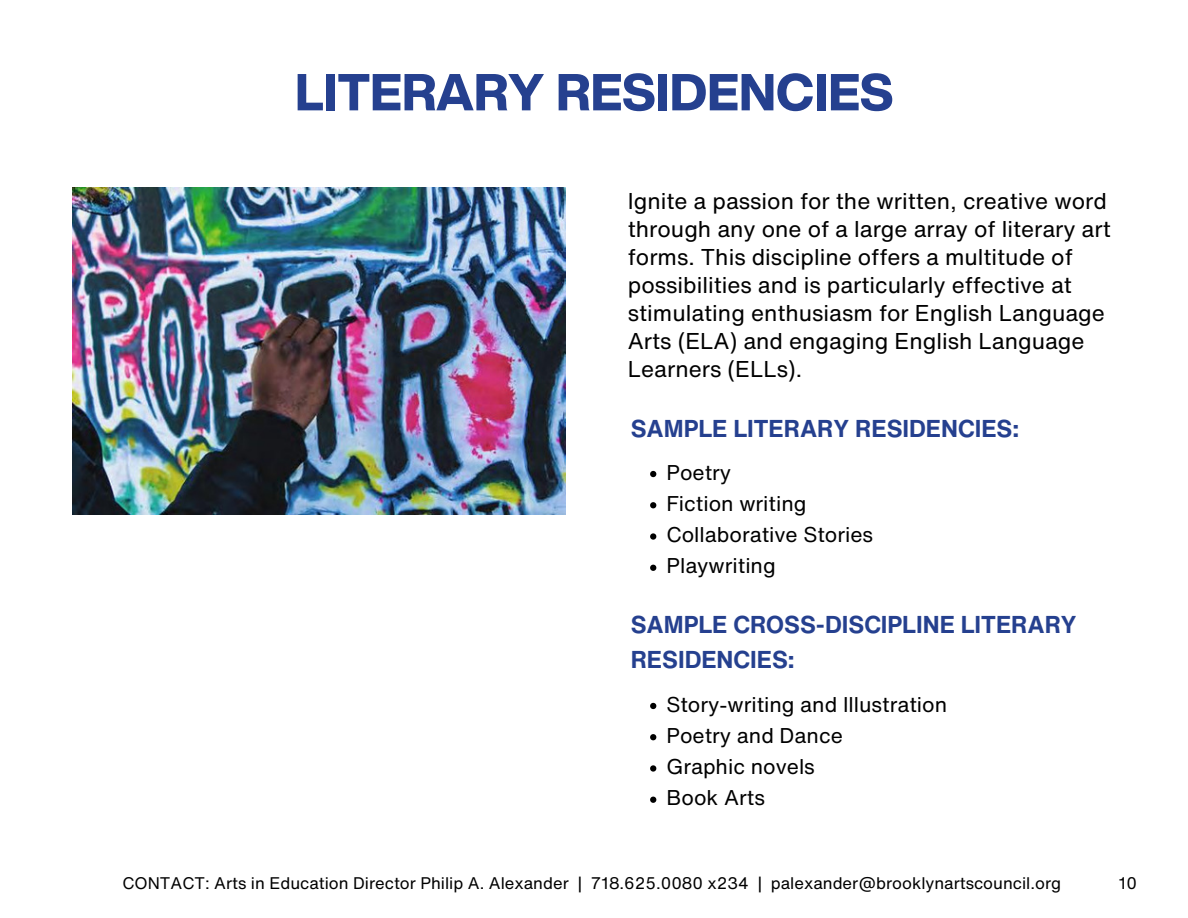
<style>
.page{position:relative;width:1188px;height:918px;background:#fff}
.page>*{position:absolute;margin:0;border:0;box-sizing:border-box;transform-origin:0 0}
.t1{font:800 51px "Helvetica Now Display";color:#25408f}
.t2{font:700 24px/35.7px "Helvetica Now Text";color:#25408f}
.t3{font:22.5px/28.2px "Helvetica Now Text";color:#000}
.t4{font:21px/31.2px "Helvetica Now Text";color:#000}
.t5{font:16.5px "Helvetica Now Text";color:#000}
</style>
<div class="page">
<svg style="left:650px;top:471px;width:6px;height:6px"></svg>
<svg style="left:650px;top:502px;width:6px;height:6px"></svg>
<svg style="left:650px;top:533px;width:6px;height:7px"></svg>
<svg style="left:650px;top:565px;width:6px;height:6px"></svg>
<svg style="left:650px;top:703px;width:6px;height:6px"></svg>
<svg style="left:650px;top:734px;width:6px;height:6px"></svg>
<svg style="left:650px;top:765px;width:6px;height:7px"></svg>
<svg style="left:650px;top:797px;width:6px;height:6px"></svg>
<img style="left:73px;top:187px;width:492px;height:328px">
<h1 class="t1" style="left:295px;top:66px;width:600px">LITERARY RESIDENCIES</h1>
<p class="t3" style="left:628px;top:186px;width:484px">Ignite a passion for the written, creative word through any one of a large array of literary art forms. This discipline offers a multitude of possibilities and is particularly effective at stimulating enthusiasm for English Language Arts (ELA) and engaging English Language Learners (ELLs).</p>
<p class="t2" style="left:631px;top:410px;width:390px">SAMPLE LITERARY RESIDENCIES:</p>
<p class="t4" style="left:666px;top:456px;width:208px">Poetry<br>Fiction writing<br>Collaborative Stories<br>Playwriting</p>
<p class="t2" style="left:631px;top:606px;width:447px">SAMPLE CROSS-DISCIPLINE LITERARY<br>RESIDENCIES:</p>
<p class="t4" style="left:666px;top:688px;width:282px">Story-writing and Illustration<br>Poetry and Dance<br>Graphic novels<br>Book Arts</p>
<p class="t5" style="left:122px;top:875px;width:940px">CONTACT: Arts in Education Director Philip A. Alexander | 718.625.0080 x234 | palexander@brooklynartscouncil.org</p>
<p class="t5" style="left:1119px;top:875px;width:20px">10</p>
</div>
